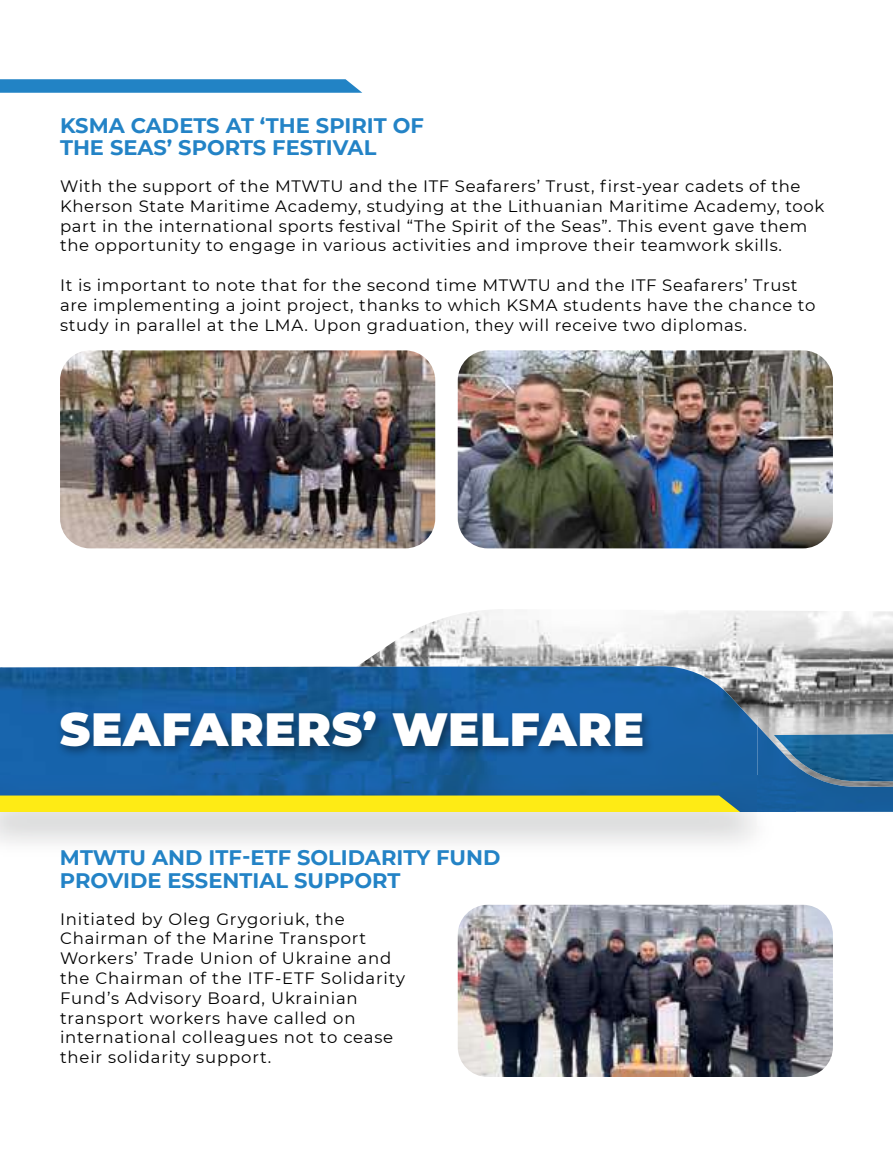
<style>
.page{position:relative;width:893px;height:1170px;background:#fff}
.page>*{position:absolute;margin:0;border:0;box-sizing:border-box;transform-origin:0 0}
.t1{font:900 46.5px "Montserrat";letter-spacing:.015em;color:#fff}
.t2{font:700 21px/22.5px "Montserrat";color:#2383c6}
.t3{font:16.5px/19.8px "Montserrat";letter-spacing:.04em;color:#000}
</style>
<div class="page">
<svg style="left:0;top:79px;width:362px;height:14px;background:#2e89c8"></svg>
<img style="left:458px;top:350px;width:374px;height:198px">
<img style="left:60px;top:350px;width:375px;height:198px">
<img style="left:358px;top:609px;width:222px;height:57px">
<img style="left:580px;top:611px;width:269px;height:107px">
<img style="left:849px;top:611px;width:43px;height:107px">
<img style="left:757px;top:718px;width:135px;height:8px">
<img style="left:0;top:666px;width:757px;height:146px">
<img style="left:757px;top:726px;width:135px;height:86px">
<img style="left:757px;top:775px;width:38px;height:37px">
<div style="left:0;top:796px;width:740px;height:16px;background:#feeb15"></div>
<div style="left:55px;top:707px;width:599px;height:51px;background:#000;opacity:.4"></div>
<img style="left:458px;top:905px;width:374px;height:172px">
<p class="t2" style="left:60px;top:113px;width:365px">KSMA CADETS AT ‘THE SPIRIT OF<br>THE SEAS’ SPORTS FESTIVAL</p>
<p class="t3" style="left:60px;top:176px;width:766px">With the support of the MTWTU and the ITF Seafarers’ Trust, first-year cadets of the Kherson State Maritime Academy, studying at the Lithuanian Maritime Academy, took part in the international sports festival “The Spirit of the Seas”. This event gave them the opportunity to engage in various activities and improve their teamwork skills.</p>
<p class="t3" style="left:60px;top:275px;width:756px">It is important to note that for the second time MTWTU and the ITF Seafarers’ Trust are implementing a joint project, thanks to which KSMA students have the chance to study in parallel at the LMA. Upon graduation, they will receive two diplomas.</p>
<h1 class="t1" style="left:60px;top:695px;width:585px">SEAFARERS’ WELFARE</h1>
<p class="t2" style="left:60px;top:845px;width:442px">MTWTU AND ITF-ETF SOLIDARITY FUND<br>PROVIDE ESSENTIAL SUPPORT</p>
<p class="t3" style="left:60px;top:908px;width:346px">Initiated by Oleg Grygoriuk, the Chairman of the Marine Transport Workers’ Trade Union of Ukraine and the Chairman of the ITF-ETF Solidarity Fund’s Advisory Board, Ukrainian transport workers have called on international colleagues not to cease their solidarity support.</p>
</div>
